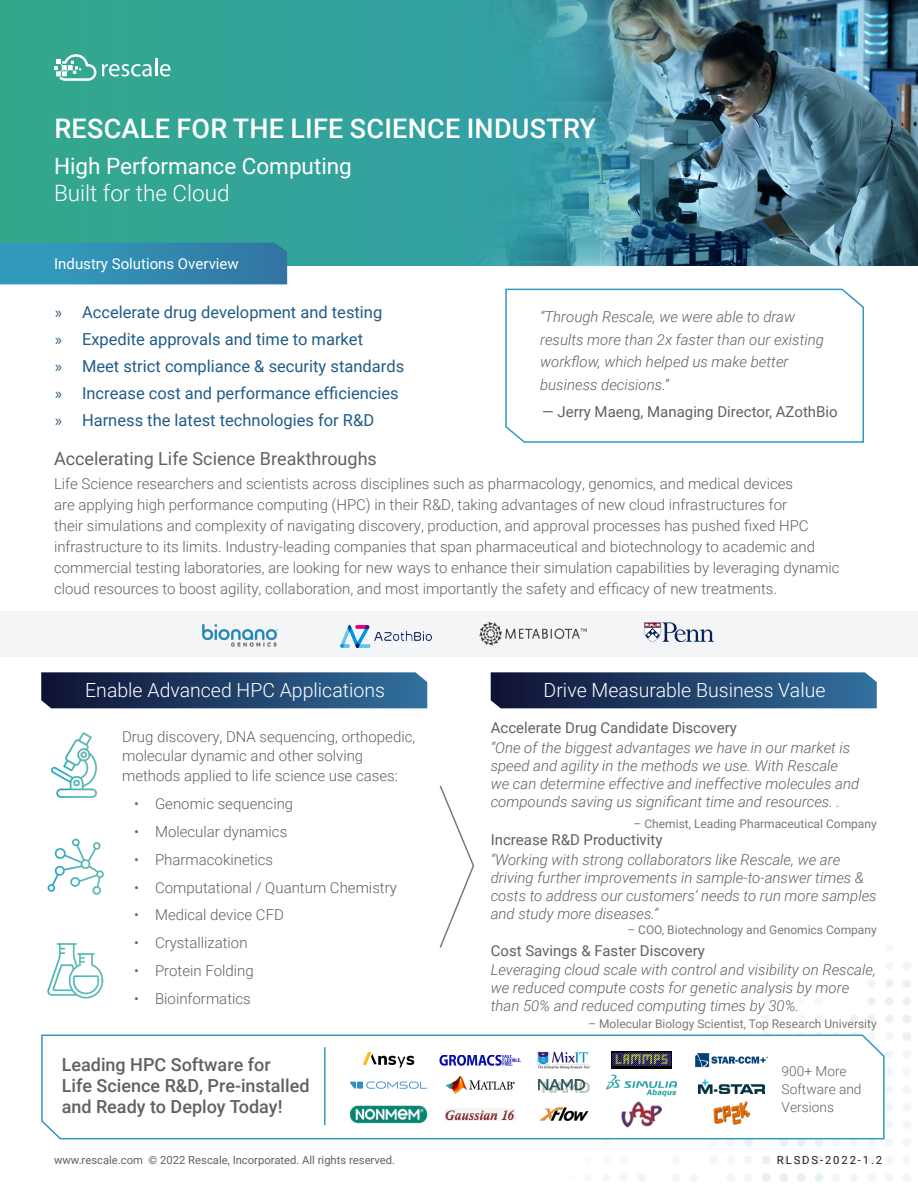
<style>
.page{position:relative;width:918px;height:1188px;background:#fff}
.page>*{position:absolute;margin:0;border:0;box-sizing:border-box;transform-origin:0 0}
.t1{font:500 27px "Roboto";letter-spacing:.01em;color:#fff}
.t2{font:22.5px "Roboto";color:#fff}
.t3{font:300 22.5px "Roboto";color:#fff}
.intro{font:300 19.5px "Roboto";color:#fff}
.Main_Paragraph{font:500 18px/21px "Roboto";color:#616161}
.t4{font:18px "Roboto";color:#616161}
.t5{font:16.5px "Roboto";color:#215c87}
.Main_Paragraph-2{font:300 15px/21px "Roboto";color:#616161}
.list_2{font:italic 300 15px/18px "Roboto";color:#616161}
.list_2-2{font:15px "Roboto";color:#616161}
.littel_sub{font:300 15px/19.5px "Roboto";color:#616161}
.Main_Paragraph-3{font:15px "Roboto";color:#fff}
.list_2-3{font:300 13.65px/17.9px "Roboto";color:#616161}
.list_2-4{font:12px "Roboto";color:#797978}
.t6{font:11.25px "Roboto";color:#616161}
.body{font:11.25px "Roboto";color:#231f20}
.s1{font-family:"Myriad Pro"}
</style>
<div class="page">
<img style="left:587px;top:946px;width:324px;height:236px">
<div style="left:0;top:611px;width:918px;height:46px;background:#f4f5f6"></div>
<div style="left:0;top:0;width:918px;height:265px;background:#33a496"></div>
<img style="left:429px;top:0;width:489px;height:265px">
<svg style="left:41px;top:1034px;width:844px;height:106px"></svg>
<svg style="left:505px;top:288px;width:359px;height:155px"></svg>
<svg style="left:0;top:243px;width:287px;height:41px;background:#328ab1"></svg>
<svg style="left:54px;top:54px;width:42px;height:27px"></svg>
<svg style="left:102px;top:59px;width:68px;height:18px"></svg>
<svg style="left:363px;top:1052px;width:51px;height:16px"></svg>
<svg style="left:41px;top:672px;width:386px;height:36px;background:#24436b"></svg>
<svg style="left:491px;top:672px;width:386px;height:36px;background:#24436b"></svg>
<svg style="left:439px;top:785px;width:36px;height:163px"></svg>
<hr style="left:324px;top:1047px;width:2px;height:78px;background:#3299bb">
<img style="left:606px;top:1075px;width:70px;height:22px">
<img style="left:341px;top:626px;width:90px;height:21px">
<img style="left:203px;top:624px;width:75px;height:22px">
<img style="left:645px;top:622px;width:69px;height:20px">
<img style="left:480px;top:622px;width:106px;height:24px">
<img style="left:439px;top:1055px;width:82px;height:10px">
<svg style="left:350px;top:1081px;width:77px;height:8px"></svg>
<img style="left:446px;top:1077px;width:68px;height:18px">
<img style="left:539px;top:1079px;width:51px;height:13px">
<img style="left:51px;top:732px;width:46px;height:66px">
<img style="left:47px;top:943px;width:56px;height:56px">
<img style="left:47px;top:838px;width:57px;height:57px">
<img style="left:537px;top:1049px;width:55px;height:23px">
<img style="left:695px;top:1048px;width:72px;height:24px">
<img style="left:698px;top:1078px;width:66px;height:15px">
<img style="left:611px;top:1051px;width:61px;height:18px">
<img style="left:713px;top:1096px;width:36px;height:36px">
<img style="left:350px;top:1106px;width:77px;height:17px">
<img style="left:536px;top:1104px;width:57px;height:21px">
<img style="left:445px;top:1109px;width:70px;height:11px">
<img style="left:621px;top:1101px;width:41px;height:27px">
<h1 class="t1" style="left:54px;top:110px;width:543px">RESCALE FOR THE LIFE SCIENCE INDUSTRY</h1>
<h1 class="t2" style="left:54px;top:150px;width:299px">High Performance Computing</h1>
<h2 class="t3" style="left:54px;top:177px;width:177px">Built for the Cloud</h2>
<p class="Main_Paragraph-3" style="left:54px;top:253px;width:186px">Industry Solutions Overview</p>
<p class="t5" style="left:55px;top:300px;width:329px"><span class="s1">»</span> Accelerate drug development and testing</p>
<p class="t5" style="left:55px;top:327px;width:310px"><span class="s1">»</span> Expedite approvals and time to market</p>
<p class="t5" style="left:55px;top:354px;width:351px"><span class="s1">»</span> Meet strict compliance &amp; security standards</p>
<p class="t5" style="left:55px;top:381px;width:345px"><span class="s1">»</span> Increase cost and performance efficiencies</p>
<p class="t5" style="left:55px;top:408px;width:321px"><span class="s1">»</span> Harness the latest technologies for R&amp;D</p>
<p class="t4" style="left:54px;top:446px;width:324px">Accelerating Life Science Breakthroughs</p>
<p class="list_2" style="left:540px;top:305px;width:285px;line-height:22.5px">“Through Rescale, we were able to draw results more than 2x faster than our existing workflow, which helped us make better business decisions.”</p>
<p class="list_2-2" style="left:542px;top:401px;width:297px">— Jerry Maeng, Managing Director, AZothBio</p>
<p class="Main_Paragraph-2" style="left:54px;top:472px;width:787px">Life Science researchers and scientists across disciplines such as pharmacology, genomics, and medical devices<br>are applying high performance computing (HPC) in their R&amp;D, taking advantages of new cloud infrastructures for<br>their simulations and complexity of navigating discovery, production, and approval processes has pushed fixed HPC infrastructure to its limits. Industry-leading companies that span pharmaceutical and biotechnology to academic and commercial testing laboratories, are looking for new ways to enhance their simulation capabilities by leveraging dynamic cloud resources to boost agility, collaboration, and most importantly the safety and efficacy of new treatments.</p>
<p class="intro" style="left:85px;top:677px;width:301px">Enable Advanced HPC Applications</p>
<p class="intro" style="left:544px;top:677px;width:283px">Drive Measurable Business Value</p>
<p class="littel_sub" style="left:122px;top:726px;width:295px">Drug discovery, DNA sequencing, orthopedic, molecular dynamic and other solving methods applied to life science use cases:</p>
<p class="Main_Paragraph-2" style="left:134px;top:793px;width:161px">• Genomic sequencing</p>
<p class="Main_Paragraph-2" style="left:134px;top:821px;width:155px">• Molecular dynamics</p>
<p class="Main_Paragraph-2" style="left:134px;top:848px;width:141px">• Pharmacokinetics</p>
<p class="Main_Paragraph-2" style="left:134px;top:876px;width:264px">• Computational / Quantum Chemistry</p>
<p class="Main_Paragraph-2" style="left:134px;top:904px;width:151px">• Medical device CFD</p>
<p class="Main_Paragraph-2" style="left:134px;top:932px;width:115px">• Crystallization</p>
<p class="Main_Paragraph-2" style="left:134px;top:959px;width:121px">• Protein Folding</p>
<p class="Main_Paragraph-2" style="left:134px;top:987px;width:118px">• Bioinformatics</p>
<p class="Main_Paragraph" style="left:62px;top:1053px;width:249px">Leading HPC Software for<br>Life Science R&amp;D, Pre-installed and Ready to Deploy Today!</p>
<p class="t6" style="left:54px;top:1152px;width:343px">www.rescale.com © 2022 Rescale, Incorporated. All rights reserved.</p>
<p class="list_2-2" style="left:491px;top:717px;width:248px">Accelerate Drug Candidate Discovery</p>
<p class="list_2" style="left:491px;top:738px;width:370px">“One of the biggest advantages we have in our market is speed and agility in the methods we use. With Rescale we can determine effective and ineffective molecules and compounds saving us significant time and resources. .</p>
<p class="list_2-2" style="left:491px;top:829px;width:173px">Increase R&amp;D Productivity</p>
<p class="list_2" style="left:491px;top:850px;width:388px">“Working with strong collaborators like Rescale, we are driving further improvements in sample-to-answer times &amp; costs to address our customers’ needs to run more samples and study more diseases.”</p>
<p class="list_2-2" style="left:491px;top:940px;width:216px">Cost Savings &amp; Faster Discovery</p>
<p class="list_2" style="left:491px;top:960px;width:387px">Leveraging cloud scale with control and visibility on Rescale, we reduced compute costs for genetic analysis by more than 50% and reduced computing times by 30%.</p>
<p class="list_2-4" style="left:634px;top:815px;width:245px">– Chemist, Leading Pharmaceutical Company</p>
<p class="list_2-4" style="left:627px;top:922px;width:251px">– COO, Biotechnology and Genomics Company</p>
<p class="list_2-4" style="left:588px;top:1016px;width:290px">– Molecular Biology Scientist, Top Research University</p>
<p class="list_2-3" style="left:782px;top:1062px;width:81px">900+ More<br>Software and<br>Versions</p>
<p class="body" style="left:777px;top:1152px;width:107px">R L S D S - 2 0 2 2 - 1 . 2</p>
</div>
